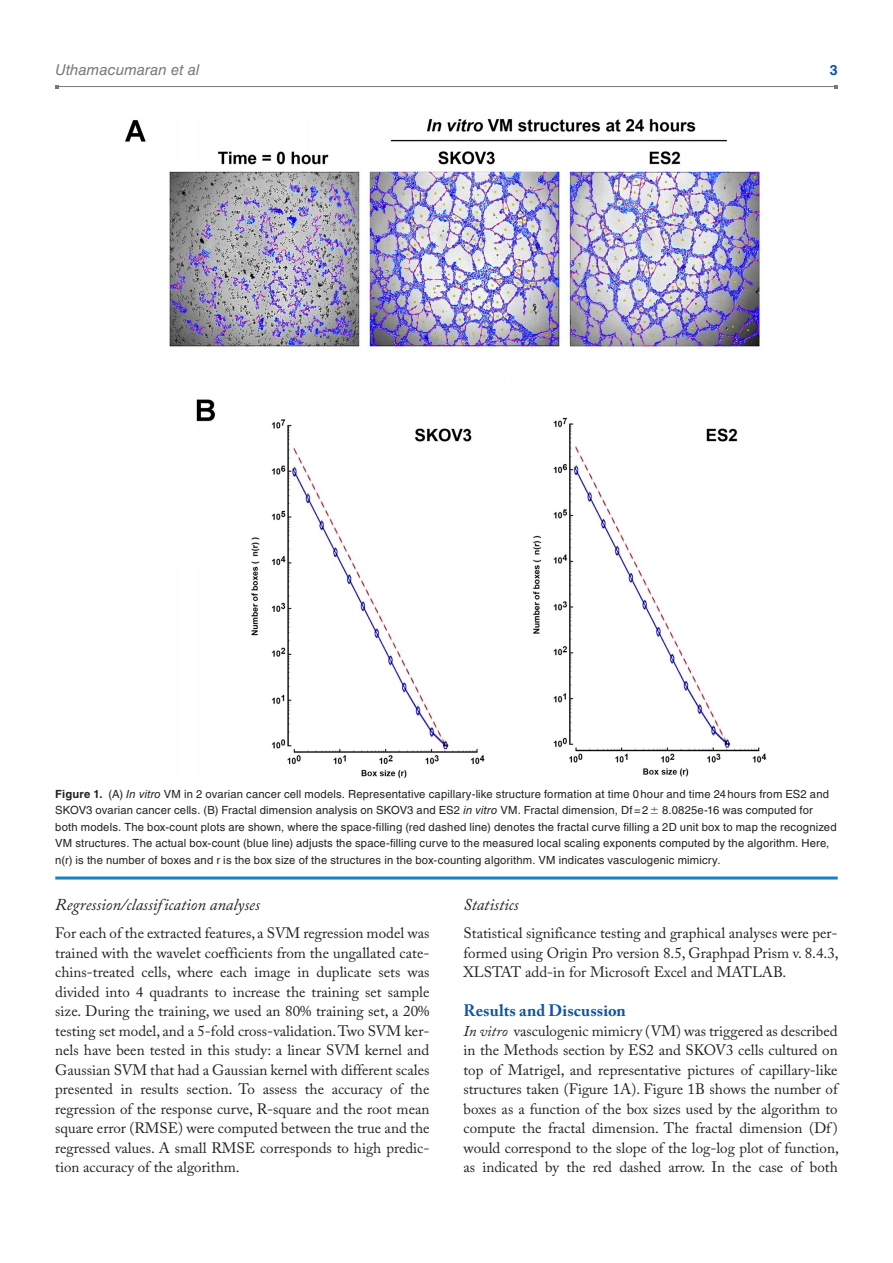
<style>
.page{position:relative;width:893px;height:1263px;background:#fff}
.page>*{position:absolute;margin:0;border:0;box-sizing:border-box;transform-origin:0 0}
.t1{font:italic 16.5px "Adobe Caslon Pro";color:#231f20}
.t2{font:700 16.5px "Adobe Caslon Pro";letter-spacing:.005em;color:#1055a4}
.t3{font:15px/19.5px "Adobe Caslon Pro";color:#231f20;text-align:justify}
.t4{font:italic 15px "Helvetica LT Std";color:#76787b}
.t5{font:700 14.25px "Helvetica LT Std";color:#1055a4}
.t6{font:11.25px/16.5px "Helvetica LT Std";letter-spacing:.015em;color:#231f20}
.s1{font-weight:700}
.s2{font-style:italic}
</style>
<div class="page">
<hr style="left:57px;top:86px;width:779px;height:1px;background:#76787b">
<hr style="left:55px;top:876px;width:783px;height:3px;background:#1582c5">
<img style="left:125px;top:119px;width:642px;height:659px">
<p class="t4" style="left:55px;top:61px;width:146px">Uthamacumaran et al</p>
<p class="t5" style="left:830px;top:61px;width:9px">3</p>
<p class="t6" style="left:55px;top:785px;width:783px"><span class="s1">Figure 1.</span> (A) <span class="s2">In vitro</span> VM in 2 ovarian cancer cell models. Representative capillary-like structure formation at time 0hour and time 24hours from ES2 and SKOV3 ovarian cancer cells. (B) Fractal dimension analysis on SKOV3 and ES2 <span class="s2">in vitro</span> VM. Fractal dimension, Df=2 8.0825e-16 was computed for both models. The box-count plots are shown, where the space-filling (red dashed line) denotes the fractal curve filling a 2D unit box to map the recognized VM structures. The actual box-count (blue line) adjusts the space-filling curve to the measured local scaling exponents computed by the algorithm. Here, n(r) is the number of boxes and r is the box size of the structures in the box-counting algorithm. VM indicates vasculogenic mimicry.</p>
<p class="t1" style="left:55px;top:894px;width:206px">Regression/classification analyses</p>
<p class="t3" style="left:55px;top:923px;width:376px">For each of the extracted features, a SVM regression model was trained with the wavelet coefficients from the ungallated cate&shy;chins-treated cells, where each image in duplicate sets was divided into 4 quadrants to increase the training set sample size. During the training, we used an 80% training set, a 20% testing set model, and a 5-fold cross-validation. Two SVM ker&shy;nels have been tested in this study: a linear SVM kernel and Gaussian SVM that had a Gaussian kernel with different scales presented in results section. To assess the accuracy of the regression of the response curve, R-square and the root mean square error (RMSE) were computed between the true and the regressed values. A small RMSE corresponds to high predic&shy;tion accuracy of the algorithm.</p>
<p class="t1" style="left:463px;top:894px;width:57px">Statistics</p>
<p class="t3" style="left:463px;top:923px;width:377px">Statistical significance testing and graphical analyses were per&shy;formed using Origin Pro version 8.5, Graphpad Prism v. 8.4.3, XLSTAT add-in for Microsoft Excel and MATLAB.</p>
<p class="t2" style="left:463px;top:1001px;width:164px">Results and Discussion</p>
<p class="t3" style="left:463px;top:1021px;width:377px"><span class="s2">In vitro</span> vasculogenic mimicry (VM) was triggered as described in the Methods section by ES2 and SKOV3 cells cultured on top of Matrigel, and representative pictures of capillary-like structures taken (Figure 1A). Figure 1B shows the number of boxes as a function of the box sizes used by the algorithm to compute the fractal dimension. The fractal dimension (Df ) would correspond to the slope of the log-log plot of function, as indicated by the red dashed arrow. In the case of both</p>
</div>
